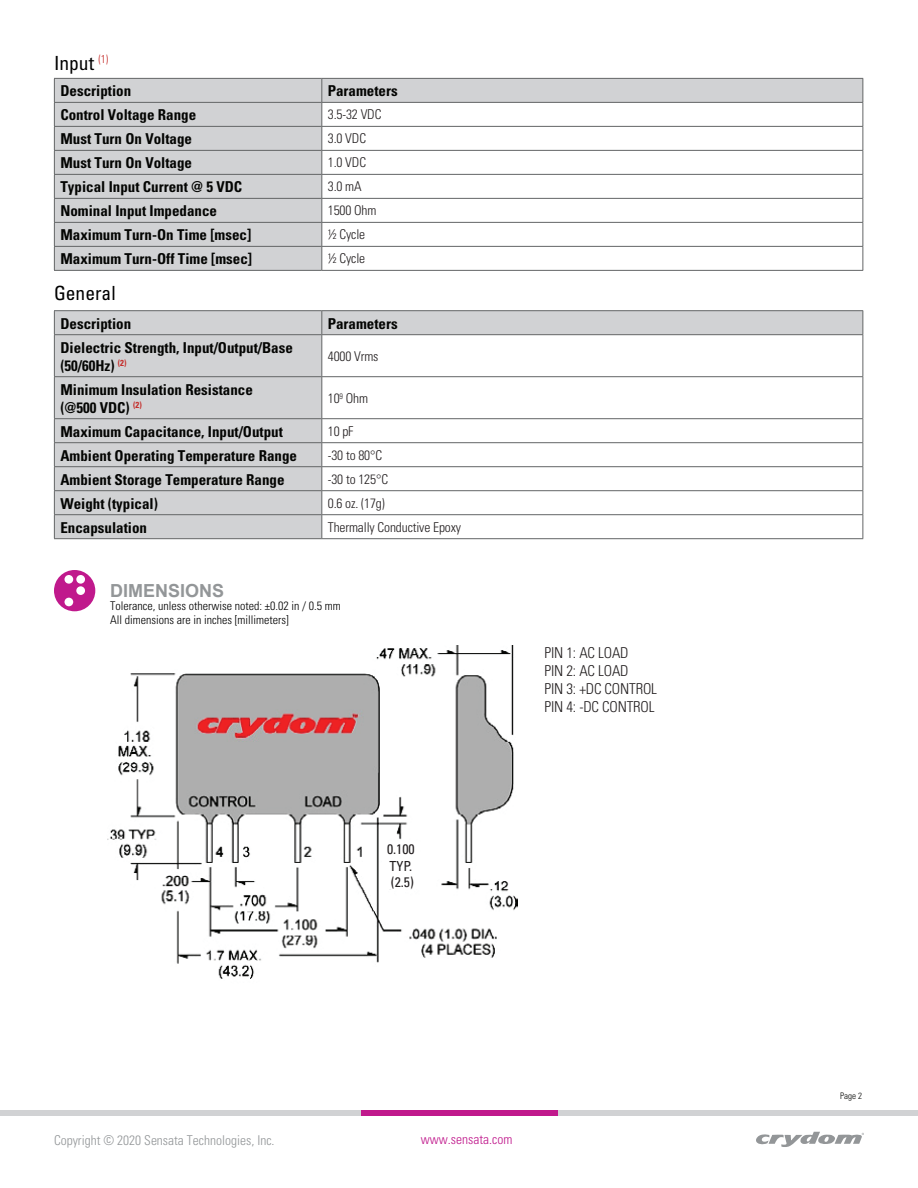
<style>
.page{position:relative;width:918px;height:1188px;background:#fff}
.page>*{position:absolute;margin:0;border:0;box-sizing:border-box;transform-origin:0 0}
.t1{font:condensed 19.5px "Univers LT Std";color:#000}
.t2{font:700 18px "Arial";color:#939698}
.t3{font:700 condensed 15px/18px "Univers";color:#040503}
.t4{font:300 condensed 15px/18px "Univers";letter-spacing:-.01em;color:#231f20}
.t5{font:condensed 13.8px/16.6px "Univers LT Std";color:#231f20}
.t6{font:300 condensed 13.5px "Univers";letter-spacing:-.01em;color:#231f20}
.t7{font:300 condensed 13.5px "Univers";color:#939698}
.t8{font:300 condensed 13.5px "Univers";color:#c0198c}
.t9{font:300 condensed 12px/14.4px "Univers";color:#000}
.t10{font:300 condensed 9px "Univers";color:#040503}
</style>
<div class="page">
<div style="left:0;top:1110px;width:918px;height:6px;background:#d1d2d4"></div>
<div style="left:361px;top:1110px;width:197px;height:6px;background:#c0198c"></div>
<svg style="left:55px;top:79px;width:807px;height:191px"></svg>
<hr style="left:54px;top:126px;width:268px;height:1px;background:#636566">
<hr style="left:322px;top:126px;width:541px;height:1px;background:#636566">
<hr style="left:54px;top:150px;width:268px;height:1px;background:#636566">
<hr style="left:322px;top:150px;width:541px;height:1px;background:#636566">
<hr style="left:54px;top:174px;width:268px;height:1px;background:#636566">
<hr style="left:322px;top:174px;width:541px;height:1px;background:#636566">
<hr style="left:54px;top:198px;width:268px;height:1px;background:#636566">
<hr style="left:322px;top:198px;width:541px;height:1px;background:#636566">
<hr style="left:54px;top:222px;width:268px;height:1px;background:#636566">
<hr style="left:322px;top:222px;width:541px;height:1px;background:#636566">
<hr style="left:54px;top:246px;width:268px;height:1px;background:#636566">
<hr style="left:322px;top:246px;width:541px;height:1px;background:#636566">
<hr style="left:54px;top:270px;width:268px;height:1px;background:#636566">
<hr style="left:322px;top:270px;width:541px;height:1px;background:#636566">
<hr style="left:54px;top:78px;width:268px;height:1px;background:#636566">
<svg style="left:54px;top:79px;width:1px;height:191px"></svg>
<hr style="left:322px;top:78px;width:541px;height:1px;background:#636566">
<svg style="left:321px;top:79px;width:1px;height:191px"></svg>
<svg style="left:862px;top:79px;width:1px;height:191px"></svg>
<hr style="left:54px;top:102px;width:268px;height:1px;background:#636566">
<hr style="left:322px;top:102px;width:541px;height:1px;background:#636566">
<svg style="left:55px;top:311px;width:807px;height:227px"></svg>
<hr style="left:54px;top:310px;width:268px;height:1px;background:#636566">
<svg style="left:54px;top:311px;width:1px;height:23px"></svg>
<hr style="left:322px;top:310px;width:541px;height:1px;background:#636566">
<svg style="left:321px;top:311px;width:1px;height:23px"></svg>
<svg style="left:862px;top:311px;width:1px;height:23px"></svg>
<hr style="left:54px;top:334px;width:268px;height:1px;background:#636566">
<hr style="left:54px;top:335px;width:1px;height:41px;background:#636566">
<hr style="left:322px;top:334px;width:541px;height:1px;background:#636566">
<hr style="left:321px;top:335px;width:1px;height:41px;background:#636566">
<hr style="left:862px;top:335px;width:1px;height:41px;background:#636566">
<hr style="left:54px;top:376px;width:268px;height:1px;background:#636566">
<hr style="left:54px;top:377px;width:1px;height:41px;background:#636566">
<hr style="left:322px;top:376px;width:541px;height:1px;background:#636566">
<hr style="left:321px;top:377px;width:1px;height:41px;background:#636566">
<hr style="left:862px;top:377px;width:1px;height:41px;background:#636566">
<hr style="left:54px;top:418px;width:268px;height:1px;background:#636566">
<hr style="left:322px;top:418px;width:541px;height:1px;background:#636566">
<hr style="left:54px;top:442px;width:268px;height:1px;background:#636566">
<hr style="left:322px;top:442px;width:541px;height:1px;background:#636566">
<hr style="left:54px;top:466px;width:268px;height:1px;background:#636566">
<hr style="left:322px;top:466px;width:541px;height:1px;background:#636566">
<hr style="left:54px;top:490px;width:268px;height:1px;background:#636566">
<hr style="left:322px;top:490px;width:541px;height:1px;background:#636566">
<hr style="left:54px;top:514px;width:268px;height:1px;background:#636566">
<svg style="left:54px;top:419px;width:1px;height:119px"></svg>
<hr style="left:322px;top:514px;width:541px;height:1px;background:#636566">
<svg style="left:321px;top:419px;width:1px;height:119px"></svg>
<svg style="left:862px;top:419px;width:1px;height:119px"></svg>
<hr style="left:54px;top:538px;width:268px;height:1px;background:#636566">
<hr style="left:322px;top:538px;width:541px;height:1px;background:#636566">
<img style="left:107px;top:646px;width:411px;height:333px">
<div style="left:54px;top:570px;width:41px;height:41px;background:#c0198c;border-radius:50%"></div>
<div style="left:65px;top:575px;width:8px;height:9px;background:#fff;border-radius:50%"></div>
<div style="left:76px;top:575px;width:9px;height:9px;background:#fff;border-radius:50%"></div>
<div style="left:76px;top:586px;width:9px;height:9px;background:#fff;border-radius:50%"></div>
<div style="left:65px;top:598px;width:8px;height:8px;background:#fff;border-radius:50%"></div>
<svg style="left:756px;top:1132px;width:108px;height:15px"></svg>
<div style="left:382px;top:841px;width:37px;height:48px;background:#fff"></div>
<h1 class="t1" style="left:54px;top:50px;width:56px">Input <sup>(1)</sup></h1>
<p class="t3" style="left:60px;top:82px;width:72px">Description</p>
<p class="t3" style="left:328px;top:82px;width:71px">Parameters</p>
<p class="t3" style="left:60px;top:106px;width:137px">Control Voltage Range</p>
<p class="t6" style="left:328px;top:106px;width:55px">3.5-32 VDC</p>
<p class="t3" style="left:60px;top:130px;width:133px">Must Turn On Voltage</p>
<p class="t6" style="left:328px;top:130px;width:40px">3.0 VDC</p>
<p class="t3" style="left:60px;top:154px;width:133px">Must Turn On Voltage</p>
<p class="t6" style="left:328px;top:154px;width:40px">1.0 VDC</p>
<p class="t3" style="left:60px;top:178px;width:183px">Typical Input Current @ 5 VDC</p>
<p class="t6" style="left:328px;top:178px;width:35px">3.0 mA</p>
<p class="t3" style="left:60px;top:202px;width:158px">Nominal Input Impedance</p>
<p class="t6" style="left:328px;top:202px;width:50px">1500 Ohm</p>
<p class="t3" style="left:60px;top:226px;width:192px">Maximum Turn-On Time [msec]</p>
<p class="t6" style="left:328px;top:226px;width:39px">½ Cycle</p>
<p class="t3" style="left:60px;top:250px;width:193px">Maximum Turn-Off Time [msec]</p>
<p class="t6" style="left:328px;top:250px;width:39px">½ Cycle</p>
<h1 class="t1" style="left:54px;top:281px;width:63px">General</h1>
<p class="t3" style="left:60px;top:314px;width:72px">Description</p>
<p class="t3" style="left:328px;top:314px;width:71px">Parameters</p>
<p class="t3" style="left:60px;top:338px;width:234px">Dielectric Strength, Input/Output/Base (50/60Hz) <sup>(2)</sup></p>
<p class="t6" style="left:328px;top:348px;width:52px">4000 Vrms</p>
<p class="t3" style="left:60px;top:380px;width:194px">Minimum Insulation Resistance (@500 VDC) <sup>(2)</sup></p>
<p class="t6" style="left:328px;top:390px;width:42px">10<sup>9</sup> Ohm</p>
<p class="t3" style="left:60px;top:422px;width:224px">Maximum Capacitance, Input/Output</p>
<p class="t6" style="left:328px;top:423px;width:27px">10 pF</p>
<p class="t3" style="left:60px;top:446px;width:238px">Ambient Operating Temperature Range</p>
<p class="t6" style="left:328px;top:447px;width:56px">-30 to 80°C</p>
<p class="t3" style="left:60px;top:470px;width:226px">Ambient Storage Temperature Range</p>
<p class="t6" style="left:328px;top:471px;width:62px">-30 to 125°C</p>
<p class="t3" style="left:60px;top:494px;width:99px">Weight (typical)</p>
<p class="t6" style="left:328px;top:495px;width:58px">0.6 oz. (17g)</p>
<p class="t3" style="left:60px;top:518px;width:88px">Encapsulation</p>
<p class="t6" style="left:328px;top:519px;width:135px">Thermally Conductive Epoxy</p>
<p class="t2" style="left:110px;top:578px;width:116px">DIMENSIONS</p>
<p class="t9" style="left:110px;top:598px;width:232px">Tolerance, unless otherwise noted: ±0.02 in / 0.5 mm<br>All dimensions are in inches [millimeters]</p>
<p class="t5" style="left:387px;top:841px;width:29px">0.100<br>TYP. (2.5)</p>
<p class="t4" style="left:544px;top:644px;width:114px">PIN 1: AC LOAD<br>PIN 2: AC LOAD<br>PIN 3: +DC CONTROL<br>PIN 4: -DC CONTROL</p>
<p class="t7" style="left:54px;top:1132px;width:222px">Copyright © 2020 Sensata Technologies, Inc.</p>
<p class="t8" style="left:421px;top:1131px;width:93px">www.sensata.com</p>
<p class="t10" style="left:840px;top:1090px;width:23px">Page 2</p>
</div>
